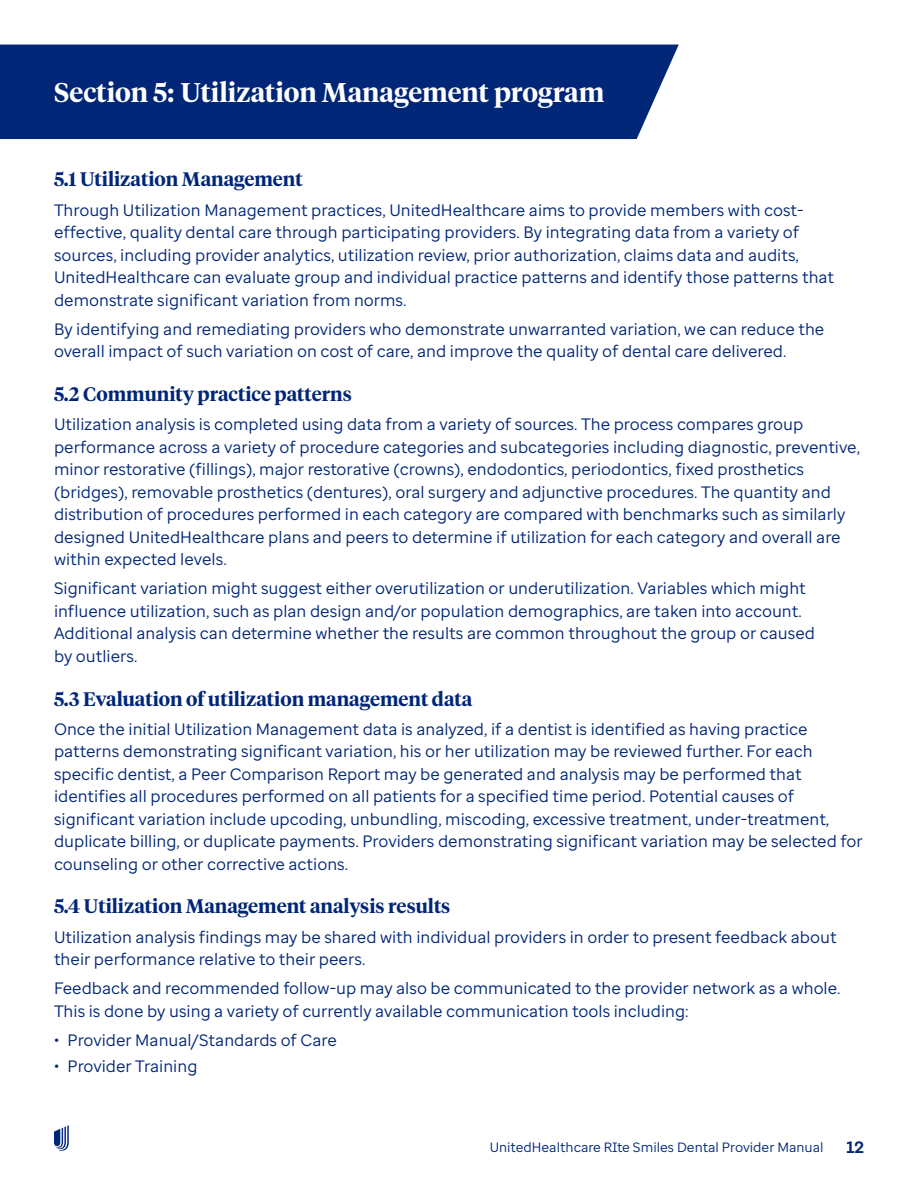
<style>
.page{position:relative;width:918px;height:1188px;background:#fff}
.page>*{position:absolute;margin:0;border:0;box-sizing:border-box;transform-origin:0 0}
.H4_start_new_page_WHITE{font:600 27px "UHC Serif Headline";color:#fff}
.H5_13_Auto{font:600 19.5px "UHC Serif Headline";color:#002677}
.Body-Enterprise_11_15{font:16.5px/22.5px "Enterprise Sans";color:#002677}
.t1{font:700 16.5px "Enterprise Sans";color:#002677}
.t2{font:13.5px "Enterprise Sans";color:#002677}
</style>
<div class="page">
<svg style="left:54px;top:1125px;width:15px;height:26px"></svg>
<div style="left:0;top:45px;width:679px;height:94px;background:#002677"></div>
<p class="H4_start_new_page_WHITE" style="left:54px;top:74px;width:552px">Section 5: Utilization Management program</p>
<p class="H5_13_Auto" style="left:54px;top:166px;width:250px">5.1 Utilization Management</p>
<p class="Body-Enterprise_11_15" style="left:54px;top:198px;width:782px">Through Utilization Management practices, UnitedHealthcare aims to provide members with cost&shy;effective, quality dental care through participating providers. By integrating data from a variety of sources, including provider analytics, utilization review, prior authorization, claims data and audits, UnitedHealthcare can evaluate group and individual practice patterns and identify those patterns that demonstrate significant variation from norms.</p>
<p class="Body-Enterprise_11_15" style="left:54px;top:318px;width:772px">By identifying and remediating providers who demonstrate unwarranted variation, we can reduce the overall impact of such variation on cost of care, and improve the quality of dental care delivered.</p>
<p class="H5_13_Auto" style="left:54px;top:381px;width:299px">5.2 Community practice patterns</p>
<p class="Body-Enterprise_11_15" style="left:54px;top:413px;width:808px">Utilization analysis is completed using data from a variety of sources. The process compares group performance across a variety of procedure categories and subcategories including diagnostic, preventive, minor restorative (fillings), major restorative (crowns), endodontics, periodontics, fixed prosthetics (bridges), removable prosthetics (dentures), oral surgery and adjunctive procedures. The quantity and distribution of procedures performed in each category are compared with benchmarks such as similarly designed UnitedHealthcare plans and peers to determine if utilization for each category and overall are within expected levels.</p>
<p class="Body-Enterprise_11_15" style="left:54px;top:577px;width:763px">Significant variation might suggest either overutilization or underutilization. Variables which might influence utilization, such as plan design and/or population demographics, are taken into account.<br>Additional analysis can determine whether the results are common throughout the group or caused by outliers.</p>
<p class="H5_13_Auto" style="left:54px;top:685px;width:420px">5.3 Evaluation of utilization management data</p>
<p class="Body-Enterprise_11_15" style="left:54px;top:718px;width:810px">Once the initial Utilization Management data is analyzed, if a dentist is identified as having practice patterns demonstrating significant variation, his or her utilization may be reviewed further. For each specific dentist, a Peer Comparison Report may be generated and analysis may be performed that identifies all procedures performed on all patients for a specified time period. Potential causes of significant variation include upcoding, unbundling, miscoding, excessive treatment, under-treatment, duplicate billing, or duplicate payments. Providers demonstrating significant variation may be selected for counseling or other corrective actions.</p>
<p class="H5_13_Auto" style="left:54px;top:893px;width:398px">5.4 Utilization Management analysis results</p>
<p class="Body-Enterprise_11_15" style="left:54px;top:926px;width:784px">Utilization analysis findings may be shared with individual providers in order to present feedback about their performance relative to their peers.</p>
<p class="Body-Enterprise_11_15" style="left:54px;top:977px;width:786px">Feedback and recommended follow-up may also be communicated to the provider network as a whole.<br>This is done by using a variety of currently available communication tools including:</p>
<p class="Body-Enterprise_11_15" style="left:54px;top:1029px;width:284px">• Provider Manual/Standards of Care</p>
<p class="Body-Enterprise_11_15" style="left:54px;top:1055px;width:145px">• Provider Training</p>
<p class="t2" style="left:490px;top:1138px;width:335px">UnitedHealthcare RIte Smiles Dental Provider Manual</p>
<p class="t1" style="left:847px;top:1137px;width:19px">12</p>
</div>
